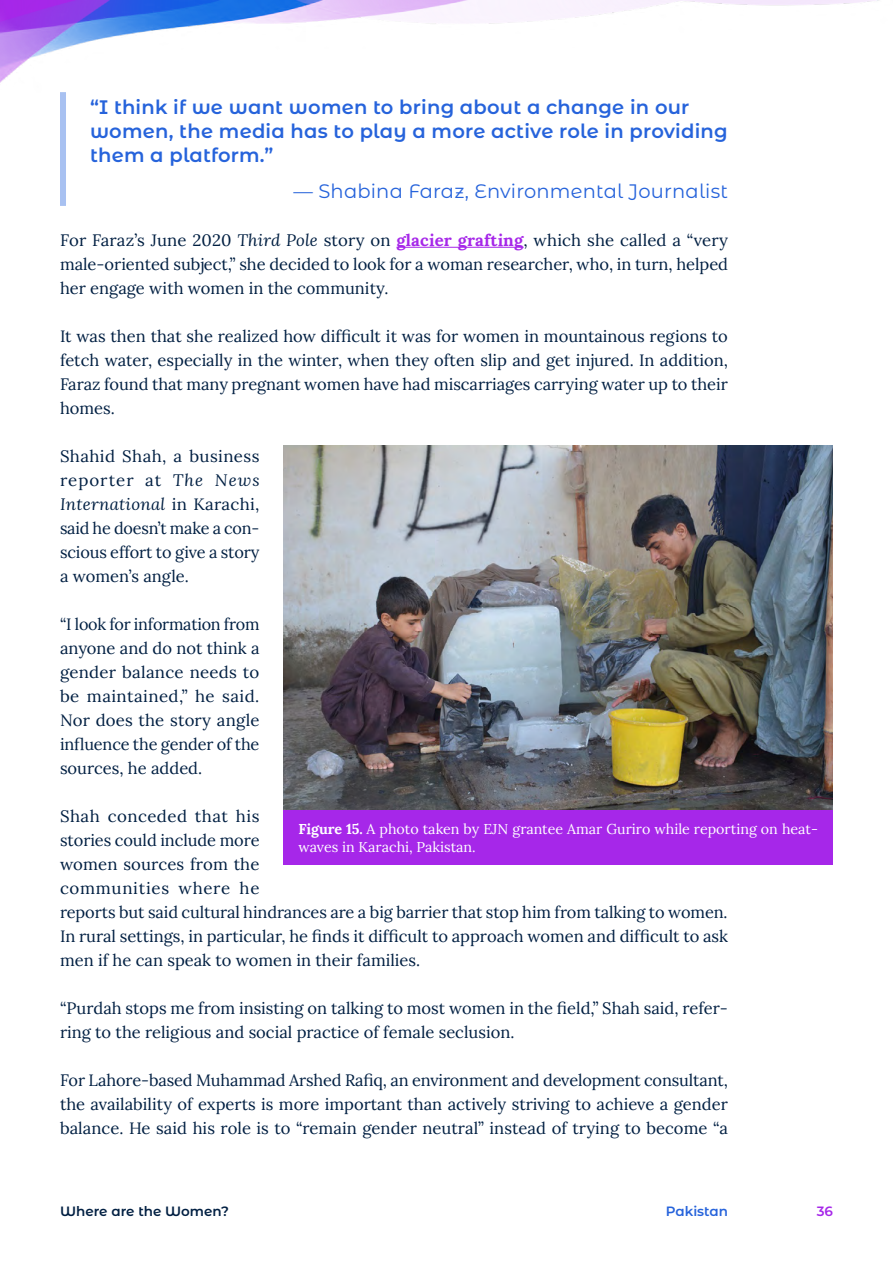
<style>
.page{position:relative;width:893px;height:1263px;background:#fff}
.page>*{position:absolute;margin:0;border:0;box-sizing:border-box;transform-origin:0 0}
.t1{font:600 19.5px/24px "Montserrat Alternates";letter-spacing:.01em;color:#2663db}
.Quote_attribution{font:19.5px "Montserrat Alternates";letter-spacing:.01em;color:#2663db}
.p_body{font:16.5px/24px "Lora";color:#001f42;text-align:justify}
.t2{font:14.25px/18px "Lora";color:#fff}
.t3{font:600 13.5px "Montserrat Alternates";color:#001f42}
.t4{font:600 13.5px "Montserrat Alternates";color:#2663db}
.t5{font:600 13.5px "Montserrat Alternates";color:#a627e9}
.s1{font-style:italic}
.s2{font-weight:700;color:#a627e9}
.s3{font-weight:700}
</style>
<div class="page">
<img style="left:0;top:0;width:879px;height:95px">
<div style="left:60px;top:95px;width:6px;height:108px;background:#a8c1f1"></div>
<hr style="left:396px;top:247px;width:128px;height:1px;background:#a627e9">
<img style="left:283px;top:445px;width:550px;height:366px">
<div style="left:283px;top:811px;width:550px;height:54px;background:#a627e9"></div>
<p class="t1" style="left:90px;top:94px;width:639px">“I think if we want women to bring about a change in our women, the media has to play a more active role in providing them a platform.”</p>
<p class="Quote_attribution" style="left:293px;top:178px;width:436px">— Shabina Faraz, Environmental Journalist</p>
<p class="p_body" style="left:60px;top:227px;width:670px">For Faraz’s June 2020 <span class="s1">Third Pole</span> story on <span class="s2">glacier grafting</span>, which she called a “very male-oriented subject,” she decided to look for a woman researcher, who, in turn, helped her engage with women in the community.</p>
<p class="p_body" style="left:60px;top:323px;width:669px">It was then that she realized how difficult it was for women in mountainous regions to fetch water, especially in the winter, when they often slip and get injured. In addition, Faraz found that many pregnant women have had miscarriages carrying water up to their homes.</p>
<p class="p_body" style="left:60px;top:443px;width:201px">Shahid Shah, a business reporter at <span class="s1">The News International</span> in Karachi, said he doesn’t make a con&shy;scious effort to give a story a women’s angle.</p>
<p class="p_body" style="left:60px;top:611px;width:201px;text-align:left">“I look for information from anyone and do not think a gender balance needs to be maintained,” he said.<br>Nor does the story angle influence the gender of the sources, he added.</p>
<p class="p_body" style="left:60px;top:803px;width:670px;text-align:left">Shah conceded that his<br>stories could include more<br>women sources from the<br>communities where he<br>reports but said cultural hindrances are a big barrier that stop him from talking to women.<br>In rural settings, in particular, he finds it difficult to approach women and difficult to ask men if he can speak to women in their families.</p>
<p class="p_body" style="left:60px;top:995px;width:669px">“Purdah stops me from insisting on talking to most women in the field,” Shah said, refer&shy;ring to the religious and social practice of female seclusion.</p>
<p class="p_body" style="left:60px;top:1067px;width:669px">For Lahore-based Muhammad Arshed Rafiq, an environment and development consultant, the availability of experts is more important than actively striving to achieve a gender balance. He said his role is to “remain gender neutral” instead of trying to become “a</p>
<p class="t2" style="left:298px;top:819px;width:521px"><span class="s3">Figure 15.</span> A photo taken by EJN grantee Amar Guriro while reporting on heat&shy;waves in Karachi, Pakistan.</p>
<p class="t3" style="left:60px;top:1202px;width:171px">Where are the Women?</p>
<p class="t4" style="left:666px;top:1202px;width:63px">Pakistan</p>
<p class="t5" style="left:817px;top:1202px;width:18px">36</p>
</div>
